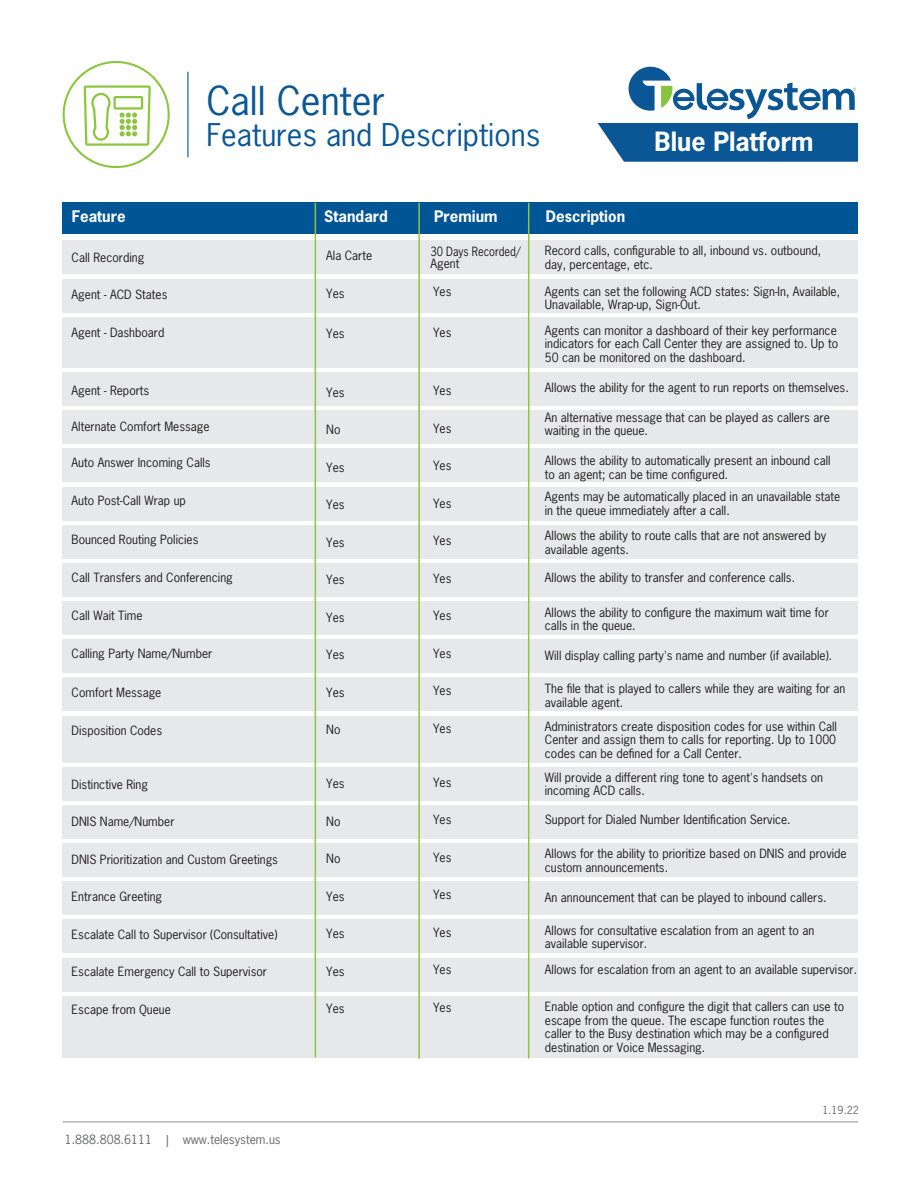
<style>
.page{position:relative;width:918px;height:1188px;background:#fff}
.page>*{position:absolute;margin:0;border:0;box-sizing:border-box;transform-origin:0 0}
.t1{font:37.5px "News Gothic Std";color:#0b5795;scale:1.04 1}
.t2{font:29.4px "News Gothic Std";color:#0b5795;scale:1.04 1}
.t3{font:700 25.05px "News Gothic Std";color:#fff}
.t4{font:700 15px "News Gothic Std";color:#fff}
.t5{font:12px/13.5px "News Gothic Std";color:#211d1e}
.t6{font:12px "News Gothic Std";color:#666767}
.t7{font:12px/12px "News Gothic Std";color:#211d1e;scale:.91 1}
.t8{font:10.5px "News Gothic Std";color:#666767}
</style>
<div class="page">
<div style="left:63px;top:203px;width:795px;height:31px;background:#005595"></div>
<div style="left:63px;top:716px;width:795px;height:46px;background:#e7e8e9"></div>
<div style="left:63px;top:806px;width:795px;height:33px;background:#e7e8e9"></div>
<div style="left:63px;top:882px;width:795px;height:33px;background:#e7e8e9"></div>
<div style="left:63px;top:958px;width:795px;height:33px;background:#e7e8e9"></div>
<div style="left:63px;top:767px;width:795px;height:33px;background:#e7e8e9"></div>
<div style="left:63px;top:844px;width:795px;height:33px;background:#e7e8e9"></div>
<div style="left:63px;top:920px;width:795px;height:33px;background:#e7e8e9"></div>
<div style="left:63px;top:996px;width:795px;height:62px;background:#e7e8e9"></div>
<div style="left:63px;top:241px;width:795px;height:33px;background:#e7e8e9"></div>
<div style="left:63px;top:317px;width:795px;height:51px;background:#e7e8e9"></div>
<div style="left:63px;top:373px;width:795px;height:33px;background:#e7e8e9"></div>
<div style="left:63px;top:449px;width:795px;height:33px;background:#e7e8e9"></div>
<div style="left:63px;top:563px;width:795px;height:33px;background:#e7e8e9"></div>
<div style="left:63px;top:640px;width:795px;height:33px;background:#e7e8e9"></div>
<div style="left:63px;top:279px;width:795px;height:33px;background:#e7e8e9"></div>
<div style="left:63px;top:411px;width:795px;height:33px;background:#e7e8e9"></div>
<div style="left:63px;top:601px;width:795px;height:33px;background:#e7e8e9"></div>
<div style="left:63px;top:487px;width:795px;height:33px;background:#e7e8e9"></div>
<div style="left:63px;top:525px;width:795px;height:33px;background:#e7e8e9"></div>
<div style="left:63px;top:678px;width:795px;height:33px;background:#e7e8e9"></div>
<hr style="left:315px;top:203px;width:1px;height:854px;background:#8bc63e">
<hr style="left:418px;top:203px;width:2px;height:856px;background:#8bc63e">
<hr style="left:528px;top:203px;width:1px;height:855px;background:#8bc63e">
<svg style="left:63px;top:61px;width:107px;height:107px"></svg>
<hr style="left:187px;top:72px;width:2px;height:85px;background:#005595">
<svg style="left:598px;top:66px;width:260px;height:96px"></svg>
<hr style="left:63px;top:1121px;width:795px;height:1px;background:#959ca1">
<h1 class="t1" style="left:206px;top:77px;width:173px">Call Center</h1>
<h2 class="t2" style="left:206px;top:116px;width:323px">Features and Descriptions</h2>
<p class="t4" style="left:72px;top:206px;width:55px">Feature</p>
<p class="t4" style="left:324px;top:206px;width:65px">Standard</p>
<p class="t4" style="left:434px;top:206px;width:65px">Premium</p>
<p class="t4" style="left:546px;top:206px;width:81px">Description</p>
<h3 class="t3" style="left:655px;top:125px;width:160px">Blue Platform</h3>
<p class="t5" style="left:72px;top:250px;width:74px">Call Recording</p>
<p class="t5" style="left:72px;top:288px;width:97px">Agent - ACD States</p>
<p class="t5" style="left:72px;top:325px;width:94px">Agent - Dashboard</p>
<p class="t5" style="left:72px;top:384px;width:79px">Agent - Reports</p>
<p class="t5" style="left:72px;top:420px;width:140px">Alternate Comfort Message</p>
<p class="t5" style="left:72px;top:456px;width:141px">Auto Answer Incoming Calls</p>
<p class="t5" style="left:72px;top:494px;width:116px">Auto Post-Call Wrap up</p>
<p class="t5" style="left:72px;top:532px;width:128px">Bounced Routing Policies</p>
<p class="t5" style="left:72px;top:571px;width:163px">Call Transfers and Conferencing</p>
<p class="t5" style="left:72px;top:609px;width:73px">Call Wait Time</p>
<p class="t5" style="left:72px;top:647px;width:142px">Calling Party Name/Number</p>
<p class="t5" style="left:72px;top:685px;width:91px">Comfort Message</p>
<p class="t5" style="left:72px;top:724px;width:92px">Disposition Codes</p>
<p class="t5" style="left:72px;top:778px;width:78px">Distinctive Ring</p>
<p class="t5" style="left:72px;top:815px;width:104px">DNIS Name/Number</p>
<p class="t5" style="left:72px;top:853px;width:208px">DNIS Prioritization and Custom Greetings</p>
<p class="t5" style="left:72px;top:890px;width:92px">Entrance Greeting</p>
<p class="t5" style="left:72px;top:928px;width:207px">Escalate Call to Supervisor (Consultative)</p>
<p class="t5" style="left:72px;top:965px;width:197px">Escalate Emergency Call to Supervisor</p>
<p class="t5" style="left:72px;top:1003px;width:101px">Escape from Queue</p>
<p class="t5" style="left:326px;top:249px;width:48px">Ala Carte</p>
<p class="t5" style="left:326px;top:286px;width:20px">Yes</p>
<p class="t5" style="left:326px;top:327px;width:20px">Yes</p>
<p class="t5" style="left:326px;top:385px;width:20px">Yes</p>
<p class="t5" style="left:326px;top:423px;width:16px">No</p>
<p class="t5" style="left:326px;top:460px;width:20px">Yes</p>
<p class="t5" style="left:326px;top:498px;width:20px">Yes</p>
<p class="t5" style="left:326px;top:535px;width:20px">Yes</p>
<p class="t5" style="left:326px;top:573px;width:20px">Yes</p>
<p class="t5" style="left:326px;top:610px;width:20px">Yes</p>
<p class="t5" style="left:326px;top:648px;width:20px">Yes</p>
<p class="t5" style="left:326px;top:685px;width:20px">Yes</p>
<p class="t5" style="left:326px;top:723px;width:16px">No</p>
<p class="t5" style="left:326px;top:777px;width:20px">Yes</p>
<p class="t5" style="left:326px;top:814px;width:16px">No</p>
<p class="t5" style="left:326px;top:852px;width:16px">No</p>
<p class="t5" style="left:326px;top:889px;width:20px">Yes</p>
<p class="t5" style="left:326px;top:927px;width:20px">Yes</p>
<p class="t5" style="left:326px;top:964px;width:20px">Yes</p>
<p class="t5" style="left:326px;top:1002px;width:20px">Yes</p>
<p class="t6" style="left:65px;top:1132px;width:218px">1.888.808.6111 | www.telesystem.us</p>
<p class="t7" style="left:430px;top:245px;width:101px">30 Days Recorded/<br>Agent</p>
<p class="t5" style="left:433px;top:285px;width:20px">Yes</p>
<p class="t5" style="left:433px;top:325px;width:20px">Yes</p>
<p class="t5" style="left:433px;top:384px;width:20px">Yes</p>
<p class="t5" style="left:433px;top:421px;width:20px">Yes</p>
<p class="t5" style="left:433px;top:459px;width:20px">Yes</p>
<p class="t5" style="left:433px;top:496px;width:20px">Yes</p>
<p class="t5" style="left:433px;top:534px;width:20px">Yes</p>
<p class="t5" style="left:433px;top:571px;width:20px">Yes</p>
<p class="t5" style="left:433px;top:609px;width:20px">Yes</p>
<p class="t5" style="left:433px;top:646px;width:20px">Yes</p>
<p class="t5" style="left:433px;top:684px;width:20px">Yes</p>
<p class="t5" style="left:433px;top:721px;width:20px">Yes</p>
<p class="t5" style="left:433px;top:775px;width:20px">Yes</p>
<p class="t5" style="left:433px;top:813px;width:20px">Yes</p>
<p class="t5" style="left:433px;top:850px;width:20px">Yes</p>
<p class="t5" style="left:433px;top:888px;width:20px">Yes</p>
<p class="t5" style="left:433px;top:925px;width:20px">Yes</p>
<p class="t5" style="left:433px;top:963px;width:20px">Yes</p>
<p class="t5" style="left:433px;top:1000px;width:20px">Yes</p>
<p class="t5" style="left:545px;top:244px;width:278px">Record calls, configurable to all, inbound vs. outbound, day, percentage, etc.</p>
<p class="t5" style="left:545px;top:285px;width:297px">Agents can set the following ACD states: Sign-In, Available,<br>Unavailable, Wrap-up, Sign-Out.</p>
<p class="t5" style="left:545px;top:324px;width:295px;text-align:justify">Agents can monitor a dashboard of their key performance indicators for each Call Center they are assigned to. Up to 50 can be monitored on the dashboard.</p>
<p class="t5" style="left:545px;top:381px;width:305px">Allows the ability for the agent to run reports on themselves.</p>
<p class="t5" style="left:545px;top:411px;width:286px">An alternative message that can be played as callers are waiting in the queue.</p>
<p class="t5" style="left:545px;top:454px;width:287px">Allows the ability to automatically present an inbound call to an agent; can be time configured.</p>
<p class="t5" style="left:545px;top:490px;width:297px">Agents may be automatically placed in an unavailable state in the queue immediately after a call.</p>
<p class="t5" style="left:545px;top:529px;width:283px">Allows the ability to route calls that are not answered by available agents.</p>
<p class="t5" style="left:545px;top:571px;width:252px">Allows the ability to transfer and conference calls.</p>
<p class="t5" style="left:545px;top:606px;width:286px">Allows the ability to configure the maximum wait time for calls in the queue.</p>
<p class="t5" style="left:545px;top:649px;width:289px">Will display calling party's name and number (if available).</p>
<p class="t5" style="left:545px;top:682px;width:302px">The file that is played to callers while they are waiting for an available agent.</p>
<p class="t5" style="left:545px;top:720px;width:294px;text-align:justify">Administrators create disposition codes for use within Call Center and assign them to calls for reporting. Up to 1000 codes can be defined for a Call Center.</p>
<p class="t5" style="left:545px;top:771px;width:280px">Will provide a different ring tone to agent's handsets on incoming ACD calls.</p>
<p class="t5" style="left:545px;top:813px;width:247px">Support for Dialed Number Identification Service.</p>
<p class="t5" style="left:545px;top:847px;width:303px">Allows for the ability to prioritize based on DNIS and provide custom announcements.</p>
<p class="t5" style="left:545px;top:891px;width:283px">An announcement that can be played to inbound callers.</p>
<p class="t5" style="left:545px;top:924px;width:271px">Allows for consultative escalation from an agent to an available supervisor.</p>
<p class="t5" style="left:545px;top:963px;width:314px">Allows for escalation from an agent to an available supervisor.</p>
<p class="t5" style="left:545px;top:1000px;width:301px">Enable option and configure the digit that callers can use to escape from the queue. The escape function routes the caller to the Busy destination which may be a configured destination or Voice Messaging.</p>
<p class="t8" style="left:823px;top:1104px;width:38px">1.19.22</p>
</div>
